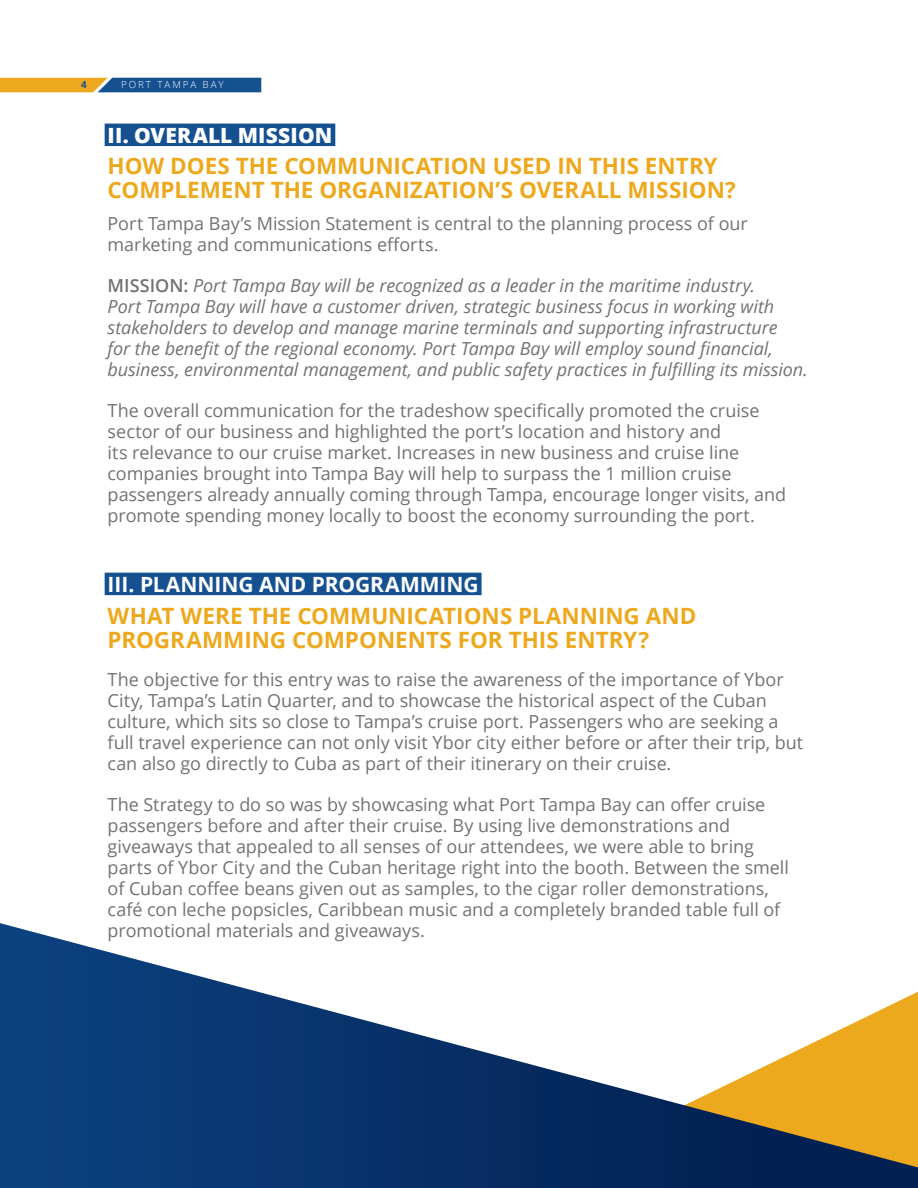
<style>
.page{position:relative;width:918px;height:1188px;background:#fff}
.page>*{position:absolute;margin:0;border:0;box-sizing:border-box;transform-origin:0 0}
.Sub-Headline_Body{font:700 22.5px/24px "Open Sans";letter-spacing:-.005em;color:#eda91e}
.Quatation_Rule_RR{font:700 21px "Open Sans";letter-spacing:-.005em;color:#fff}
.Quatation_Rule_RR-2{font:800 21px "Open Sans";letter-spacing:.01em;color:#fff}
.Body_Text_1_copy{font:18px/21px "Open Sans";letter-spacing:-.005em;color:#717275}
.Body_Text_1_copy-2{font:italic 18px/21px "Open Sans";letter-spacing:-.005em;color:#717275}
.t1{font:300 9.75px "Open Sans";letter-spacing:.2em;color:#fff}
.t2{font:700 9.75px "Open Sans";color:#155091}
.s1{font-weight:600;font-style:normal}
</style>
<div class="page">
<svg style="left:0;top:923px;width:918px;height:265px"></svg>
<div style="left:105px;top:124px;width:230px;height:22px;background:#155091"></div>
<div style="left:105px;top:573px;width:377px;height:22px;background:#155091"></div>
<svg style="left:0;top:78px;width:261px;height:14px;background:#6c7566"></svg>
<p class="t2" style="left:81px;top:78px;width:7px">4</p>
<p class="t1" style="left:121px;top:78px;width:104px">PORT TAMPA BAY</p>
<p class="Quatation_Rule_RR-2" style="left:108px;top:119px;width:226px">II. OVERALL MISSION</p>
<p class="Sub-Headline_Body" style="left:108px;top:154px;width:630px">HOW DOES THE COMMUNICATION USED IN THIS ENTRY<br>COMPLEMENT THE ORGANIZATION’S OVERALL MISSION?</p>
<p class="Body_Text_1_copy" style="left:108px;top:212px;width:642px">Port Tampa Bay’s Mission Statement is central to the planning process of our marketing and communications efforts.</p>
<p class="Body_Text_1_copy-2" style="left:108px;top:275px;width:702px"><span class="s1">MISSION:</span> Port Tampa Bay will be recognized as a leader in the maritime industry.<br>Port Tampa Bay will have a customer driven, strategic business focus in working with stakeholders to develop and manage marine terminals and supporting infrastructure<br>for the benefit of the regional economy. Port Tampa Bay will employ sound financial, business, environmental management, and public safety practices in fulfilling its mission.</p>
<p class="Body_Text_1_copy" style="left:108px;top:400px;width:680px">The overall communication for the tradeshow specifically promoted the cruise sector of our business and highlighted the port’s location and history and<br>its relevance to our cruise market. Increases in new business and cruise line companies brought into Tampa Bay will help to surpass the 1 million cruise passengers already annually coming through Tampa, encourage longer visits, and promote spending money locally to boost the economy surrounding the port.</p>
<p class="Quatation_Rule_RR" style="left:108px;top:570px;width:372px">III. PLANNING AND PROGRAMMING</p>
<p class="Sub-Headline_Body" style="left:108px;top:603px;width:590px">WHAT WERE THE COMMUNICATIONS PLANNING AND<br>PROGRAMMING COMPONENTS FOR THIS ENTRY?</p>
<p class="Body_Text_1_copy" style="left:108px;top:668px;width:697px">The objective for this entry was to raise the awareness of the importance of Ybor City, Tampa’s Latin Quarter, and to showcase the historical aspect of the Cuban culture, which sits so close to Tampa’s cruise port. Passengers who are seeking a full travel experience can not only visit Ybor city either before or after their trip, but can also go directly to Cuba as part of their itinerary on their cruise.</p>
<p class="Body_Text_1_copy" style="left:108px;top:793px;width:683px">The Strategy to do so was by showcasing what Port Tampa Bay can offer cruise passengers before and after their cruise. By using live demonstrations and giveaways that appealed to all senses of our attendees, we were able to bring parts of Ybor City and the Cuban heritage right into the booth. Between the smell of Cuban coffee beans given out as samples, to the cigar roller demonstrations, café con leche popsicles, Caribbean music and a completely branded table full of promotional materials and giveaways.</p>
</div>
